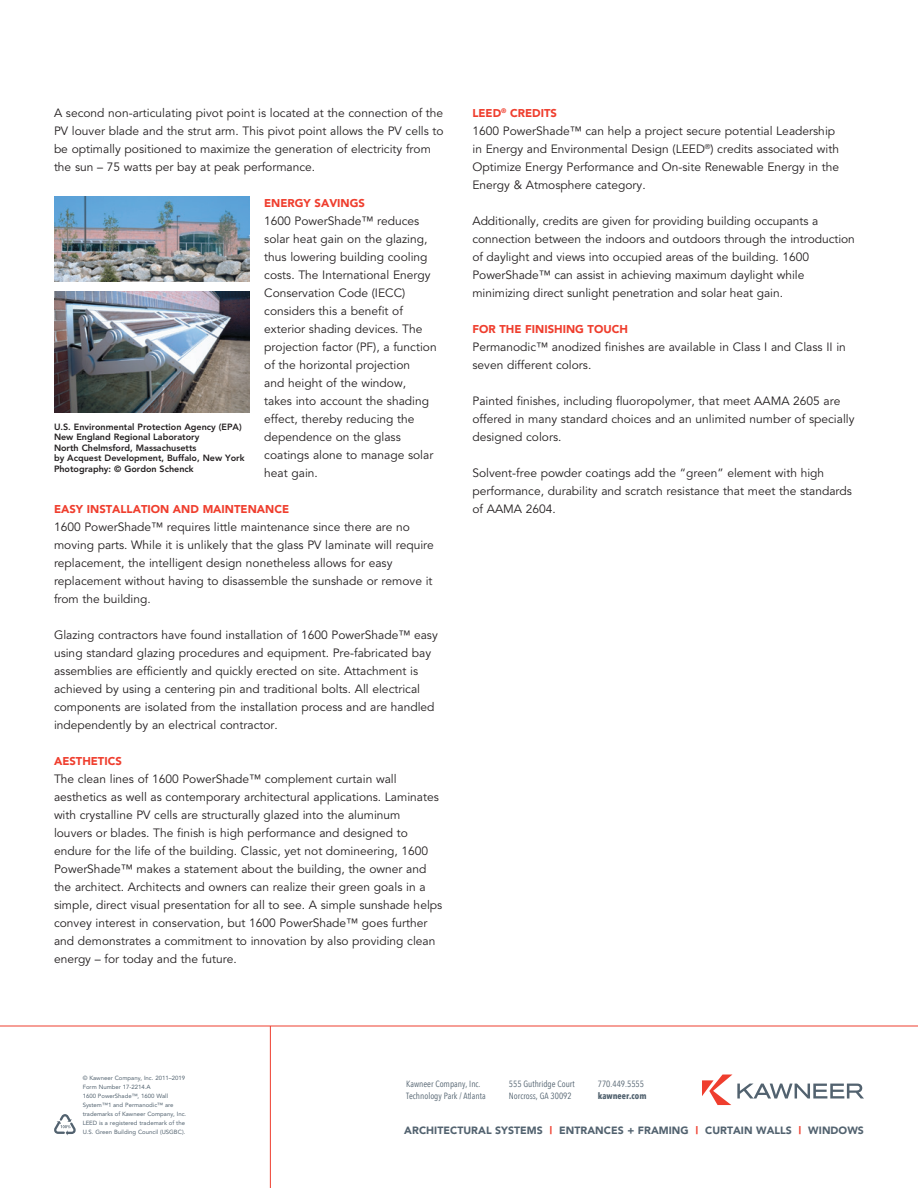
<style>
.page{position:relative;width:918px;height:1188px;background:#fff}
.page>*{position:absolute;margin:0;border:0;box-sizing:border-box;transform-origin:0 0}
.body{font:12px/18px "Avenir";color:#231f20}
.body-2{font:900 11.25px "Avenir";color:#ef3e2e}
.t1{font:900 10.5px "Avenir";letter-spacing:.005em;color:#52626f}
.photo_caption{font:800 9px/10.5px "Avenir";color:#231f20}
.t2{font:9px/12px "Avenir Next Condensed";color:#52626f}
.t3{font:700 9px "Avenir Next Condensed";color:#52626f}
.t4{font:6px/9px "Avenir";color:#52626f}
.s1{color:#ef3e2e}
</style>
<div class="page">
<svg style="left:54px;top:1114px;width:22px;height:21px"></svg>
<svg style="left:702px;top:1074px;width:162px;height:31px"></svg>
<hr style="left:270px;top:1026px;width:1px;height:162px;background:#ef3e2e">
<hr style="left:0;top:1026px;width:918px;height:1px;background:#ef3e2e">
<img style="left:54px;top:291px;width:195px;height:121px">
<img style="left:54px;top:196px;width:195px;height:85px">
<p class="body" style="left:54px;top:104px;width:391px">A second non-articulating pivot point is located at the connection of the PV louver blade and the strut arm. This pivot point allows the PV cells to be optimally positioned to maximize the generation of electricity from the sun – 75 watts per bay at peak performance.</p>
<p class="body-2" style="left:264px;top:196px;width:102px">ENERGY SAVINGS</p>
<p class="body" style="left:264px;top:212px;width:174px">1600 PowerShade™ reduces solar heat gain on the glazing, thus lowering building cooling costs. The International Energy<br>Conservation Code (IECC) considers this a benefit of exterior shading devices. The projection factor (PF), a function of the horizontal projection<br>and height of the window, takes into account the shading effect, thereby reducing the dependence on the glass coatings alone to manage solar heat gain.</p>
<p class="body-2" style="left:54px;top:502px;width:237px">EASY INSTALLATION AND MAINTENANCE</p>
<p class="body" style="left:54px;top:518px;width:381px">1600 PowerShade™ requires little maintenance since there are no moving parts. While it is unlikely that the glass PV laminate will require replacement, the intelligent design nonetheless allows for easy replacement without having to disassemble the sunshade or remove it from the building.</p>
<p class="body" style="left:54px;top:626px;width:385px">Glazing contractors have found installation of 1600 PowerShade™ easy using standard glazing procedures and equipment. Pre-fabricated bay assemblies are efficiently and quickly erected on site. Attachment is achieved by using a centering pin and traditional bolts. All electrical components are isolated from the installation process and are handled independently by an electrical contractor.</p>
<p class="body-2" style="left:54px;top:754px;width:69px">AESTHETICS</p>
<p class="body" style="left:54px;top:770px;width:390px">The clean lines of 1600 PowerShade™ complement curtain wall aesthetics as well as contemporary architectural applications. Laminates with crystalline PV cells are structurally glazed into the aluminum<br>louvers or blades. The finish is high performance and designed to endure for the life of the building. Classic, yet not domineering, 1600<br>PowerShade™ makes a statement about the building, the owner and the architect. Architects and owners can realize their green goals in a simple, direct visual presentation for all to see. A simple sunshade helps convey interest in conservation, but 1600 PowerShade™ goes further and demonstrates a commitment to innovation by also providing clean energy – for today and the future.</p>
<p class="photo_caption" style="left:54px;top:421px;width:192px">U.S. Environmental Protection Agency (EPA)<br>New England Regional Laboratory<br>North Chelmsford, Massachusetts<br>by Acquest Development, Buffalo, New York</p>
<p class="photo_caption" style="left:54px;top:463px;width:141px">Photography: © Gordon Schenck</p>
<p class="body-2" style="left:472px;top:106px;width:86px">LEED<sup>®</sup> CREDITS</p>
<p class="body" style="left:472px;top:122px;width:368px">1600 PowerShade™ can help a project secure potential Leadership in Energy and Environmental Design (LEED<sup>®</sup>) credits associated with Optimize Energy Performance and On-site Renewable Energy in the Energy &amp; Atmosphere category.</p>
<p class="body" style="left:472px;top:212px;width:384px">Additionally, credits are given for providing building occupants a connection between the indoors and outdoors through the introduction of daylight and views into occupied areas of the building. 1600<br>PowerShade™ can assist in achieving maximum daylight while minimizing direct sunlight penetration and solar heat gain.</p>
<p class="body-2" style="left:472px;top:322px;width:157px">FOR THE FINISHING TOUCH</p>
<p class="body" style="left:472px;top:338px;width:375px">Permanodic™ anodized finishes are available in Class I and Class II in seven different colors.</p>
<p class="body" style="left:472px;top:392px;width:384px">Painted finishes, including fluoropolymer, that meet AAMA 2605 are offered in many standard choices and an unlimited number of specially designed colors.</p>
<p class="body" style="left:472px;top:464px;width:381px">Solvent-free powder coatings add the “green” element with high performance, durability and scratch resistance that meet the standards of AAMA 2604.</p>
<p class="t4" style="left:83px;top:1073px;width:104px">© Kawneer Company, Inc. 2011–2019</p>
<p class="t4" style="left:83px;top:1082px;width:69px">Form Number 17-2214.A</p>
<p class="t4" style="left:83px;top:1091px;width:105px">1600 PowerShade™, 1600 Wall<br>System™1 and Permanodic™ are trademarks of Kawneer Company, Inc.</p>
<p class="t4" style="left:83px;top:1118px;width:104px">LEED is a registered trademark of the<br>U.S. Green Building Council (USGBC).</p>
<p class="t2" style="left:509px;top:1077px;width:67px">555 Guthridge Court<br>Norcross, GA 30092</p>
<p class="t2" style="left:598px;top:1077px;width:48px">770.449.5555</p>
<p class="t2" style="left:406px;top:1077px;width:81px">Kawneer Company, Inc.<br>Technology Park / Atlanta</p>
<p class="t1" style="left:404px;top:1124px;width:461px">ARCHITECTURAL SYSTEMS <span class="s1">|</span> ENTRANCES + FRAMING <span class="s1">|</span> CURTAIN WALLS <span class="s1">|</span> WINDOWS</p>
<p class="t3" style="left:598px;top:1090px;width:50px">kawneer.com</p>
</div>
